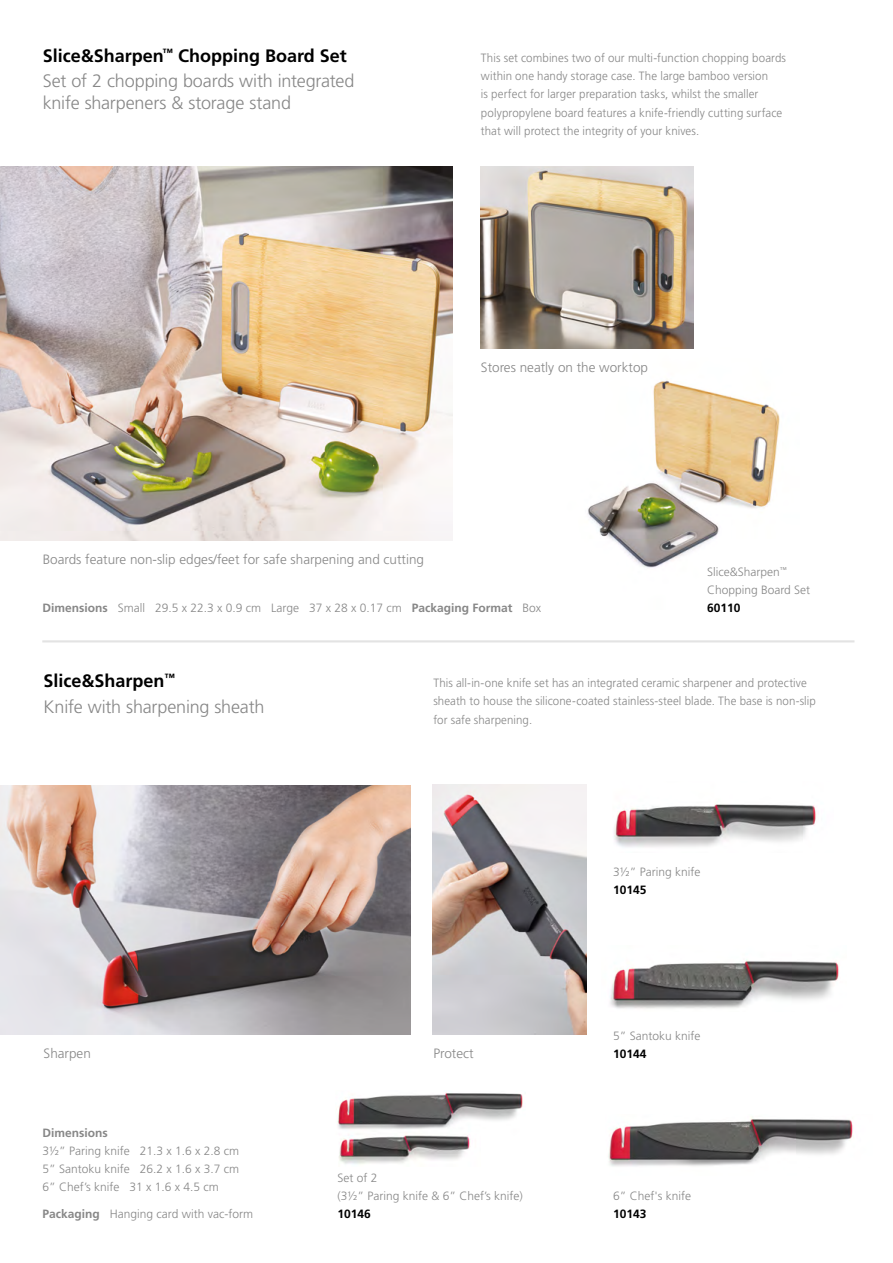
<style>
.page{position:relative;width:893px;height:1263px;background:#fff}
.page>*{position:absolute;margin:0;border:0;box-sizing:border-box;transform-origin:0 0}
.t1{font:300 18px/25.3px "Frutiger";letter-spacing:-.01em;color:#878787}
.t2{font:300 13.5px "Frutiger";color:#878787}
.t3{font:300 12px/18.3px "Frutiger";letter-spacing:.005em;color:#878787;scale:.96 1}
.t4{font:300 12px/18px "Frutiger";letter-spacing:.005em;color:#878787}
.t5{font:700 12px "Frutiger";color:#000}
.t6{font:700 12px "Frutiger";color:#878787}
.s1{font-weight:700;color:#000}
.s2{font-weight:700}
</style>
<div class="page">
<img style="left:587px;top:347px;width:193px;height:221px">
<hr style="left:42px;top:640px;width:812px;height:2px;background:#e3e3e3">
<img style="left:613px;top:804px;width:203px;height:43px">
<img style="left:610px;top:959px;width:229px;height:50px">
<img style="left:608px;top:1117px;width:245px;height:49px">
<img style="left:0;top:785px;width:410px;height:249px">
<img style="left:337px;top:1093px;width:186px;height:29px">
<img style="left:338px;top:1121px;width:143px;height:43px">
<img style="left:0;top:166px;width:453px;height:375px">
<img style="left:481px;top:166px;width:212px;height:183px">
<img style="left:433px;top:784px;width:153px;height:250px">
<h1 class="t1" style="left:43px;top:43px;width:313px"><span class="s1">Slice&amp;Sharpen</span><sup>™</sup> <span class="s1">Chopping Board Set<br></span>Set of 2 chopping boards with integrated</h1>
<h1 class="t1" style="left:43px;top:90px;width:250px">knife sharpeners &amp; storage stand</h1>
<p class="t3" style="left:481px;top:48px;width:319px">This set combines two of our multi-function chopping boards within one handy storage case. The large bamboo version<br>is perfect for larger preparation tasks, whilst the smaller polypropylene board features a knife-friendly cutting surface that will protect the integrity of your knives.</p>
<p class="t2" style="left:481px;top:360px;width:169px">Stores neatly on the worktop</p>
<p class="t2" style="left:43px;top:552px;width:383px">Boards feature non-slip edges/feet for safe sharpening and cutting</p>
<p class="t4" style="left:42px;top:599px;width:500px"><span class="s2">Dimensions</span> Small 29.5 x 22.3 x 0.9 cm Large 37 x 28 x 0.17 cm <span class="s2">Packaging Format</span> Box</p>
<p class="t4" style="left:707px;top:563px;width:105px">Slice&amp;Sharpen<sup>™<br></sup>Chopping Board Set</p>
<p class="t5" style="left:707px;top:601px;width:35px">60110</p>
<h1 class="t1" style="left:44px;top:668px;width:222px"><span class="s1">Slice&amp;Sharpen</span><sup>™<br></sup>Knife with sharpening sheath</h1>
<p class="t2" style="left:44px;top:1045px;width:49px">Sharpen</p>
<p class="t6" style="left:43px;top:1126px;width:67px">Dimensions</p>
<p class="t4" style="left:43px;top:1142px;width:198px;text-align:justify">3½” Paring knife 21.3 x 1.6 x 2.8 cm 5” Santoku knife 26.2 x 1.6 x 3.7 cm 6” Chef’s knife 31 x 1.6 x 4.5 cm</p>
<p class="t4" style="left:43px;top:1205px;width:212px"><span class="s2">Packaging</span> Hanging card with vac-form</p>
<p class="t3" style="left:433px;top:673px;width:400px">This all-in-one knife set has an integrated ceramic sharpener and protective sheath to house the silicone-coated stainless-steel blade. The base is non-slip for safe sharpening.</p>
<p class="t2" style="left:433px;top:1045px;width:42px">Protect</p>
<p class="t4" style="left:337px;top:1168px;width:187px">Set of 2<br>(3½” Paring knife &amp; 6” Chef’s knife)</p>
<p class="t5" style="left:337px;top:1206px;width:35px">10146</p>
<p class="t4" style="left:613px;top:863px;width:89px">3½” Paring knife</p>
<p class="t5" style="left:613px;top:883px;width:35px">10145</p>
<p class="t4" style="left:613px;top:1026px;width:89px">5” Santoku knife</p>
<p class="t5" style="left:613px;top:1046px;width:35px">10144</p>
<p class="t4" style="left:613px;top:1186px;width:80px">6” Chef's knife</p>
<p class="t5" style="left:613px;top:1206px;width:35px">10143</p>
</div>
